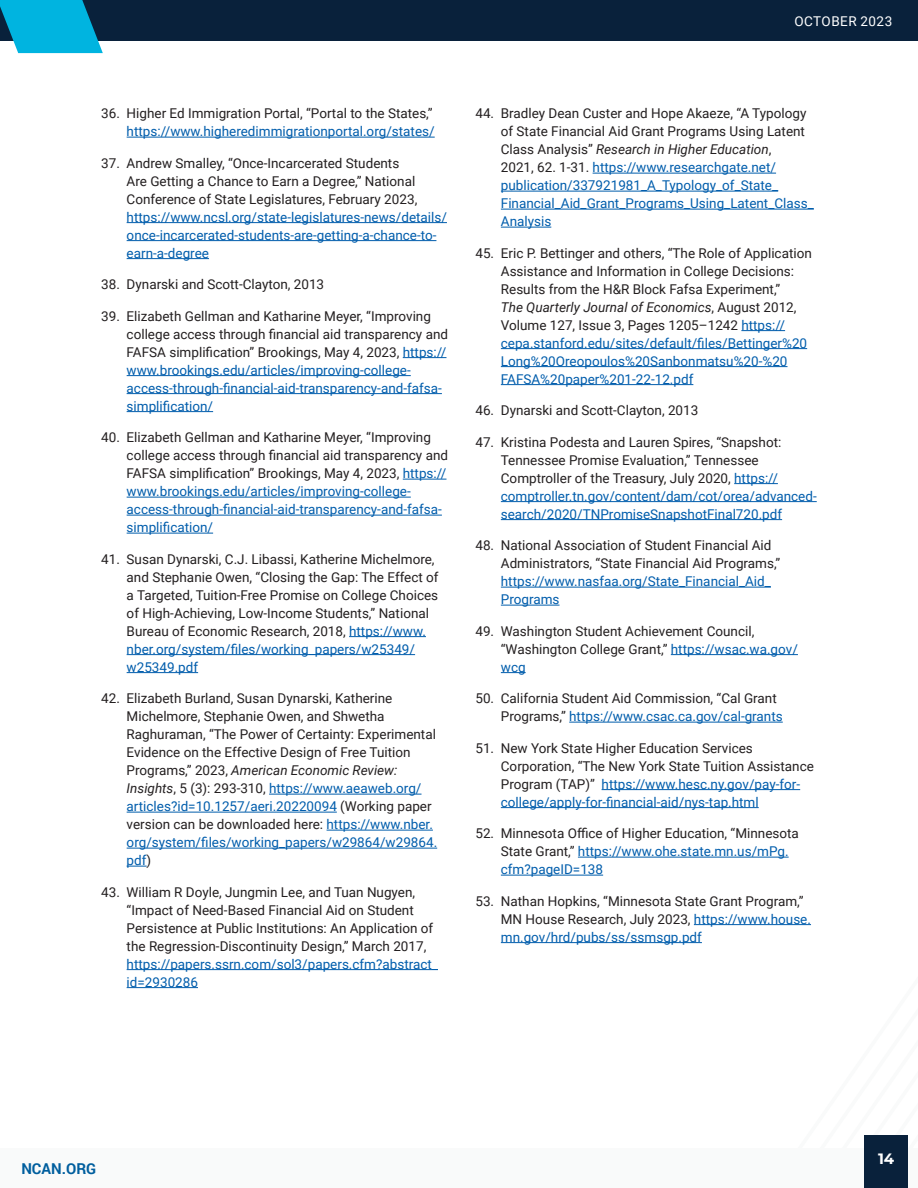
<style>
.page{position:relative;width:918px;height:1188px;background:#fff}
.page>*{position:absolute;margin:0;border:0;box-sizing:border-box;transform-origin:0 0}
.t1{font:700 15px "Roboto";color:#005e9e}
.t2{font:700 15px "Montserrat";color:#fff}
.t3{font:13.5px/18px "Roboto";color:#231f20}
.t4{font:13.5px/18px "Roboto";color:#015dac}
.t5{font:13.5px "Roboto";letter-spacing:.035em;color:#fff}
.s1{color:#015dac}
.s2{font-style:italic}
.s3{color:#231f20}
.s4{font-style:italic;color:#231f20}
</style>
<div class="page">
<div style="left:0;top:1148px;width:918px;height:40px;background:#f9fafa"></div>
<div style="left:864px;top:1135px;width:44px;height:53px;background:#09213b"></div>
<div style="left:0;top:0;width:918px;height:40px;background:#09213b"></div>
<svg style="left:0;top:0;width:103px;height:53px"></svg>
<hr style="left:127px;top:137px;width:308px;height:1px;background:#015dac">
<hr style="left:127px;top:222px;width:320px;height:1px;background:#015dac">
<hr style="left:127px;top:240px;width:309px;height:1px;background:#015dac">
<hr style="left:127px;top:258px;width:82px;height:1px;background:#015dac">
<hr style="left:403px;top:357px;width:43px;height:1px;background:#015dac">
<hr style="left:127px;top:375px;width:284px;height:1px;background:#015dac">
<hr style="left:127px;top:393px;width:315px;height:1px;background:#015dac">
<hr style="left:127px;top:411px;width:86px;height:1px;background:#015dac">
<hr style="left:403px;top:479px;width:43px;height:1px;background:#015dac">
<hr style="left:127px;top:497px;width:284px;height:1px;background:#015dac">
<hr style="left:127px;top:515px;width:315px;height:1px;background:#015dac">
<hr style="left:127px;top:533px;width:86px;height:1px;background:#015dac">
<hr style="left:349px;top:636px;width:77px;height:1px;background:#015dac">
<hr style="left:127px;top:654px;width:288px;height:1px;background:#015dac">
<hr style="left:127px;top:672px;width:71px;height:1px;background:#015dac">
<hr style="left:269px;top:794px;width:153px;height:1px;background:#015dac">
<hr style="left:127px;top:812px;width:210px;height:1px;background:#015dac">
<hr style="left:327px;top:830px;width:106px;height:1px;background:#015dac">
<hr style="left:127px;top:848px;width:310px;height:1px;background:#015dac">
<svg style="left:127px;top:866px;width:20px;height:1px"></svg>
<hr style="left:127px;top:969px;width:311px;height:1px;background:#015dac">
<hr style="left:127px;top:987px;width:71px;height:1px;background:#015dac">
<hr style="left:593px;top:173px;width:183px;height:1px;background:#015dac">
<hr style="left:501px;top:191px;width:277px;height:1px;background:#015dac">
<hr style="left:501px;top:209px;width:313px;height:1px;background:#015dac">
<hr style="left:501px;top:227px;width:50px;height:1px;background:#015dac">
<hr style="left:741px;top:330px;width:44px;height:1px;background:#015dac">
<hr style="left:501px;top:348px;width:306px;height:1px;background:#015dac">
<hr style="left:501px;top:366px;width:287px;height:1px;background:#015dac">
<hr style="left:501px;top:384px;width:192px;height:1px;background:#015dac">
<hr style="left:734px;top:483px;width:44px;height:1px;background:#015dac">
<hr style="left:501px;top:501px;width:316px;height:1px;background:#015dac">
<hr style="left:501px;top:519px;width:281px;height:1px;background:#015dac">
<hr style="left:501px;top:587px;width:270px;height:1px;background:#015dac">
<hr style="left:501px;top:605px;width:59px;height:1px;background:#015dac">
<hr style="left:671px;top:654px;width:127px;height:1px;background:#015dac">
<svg style="left:501px;top:672px;width:25px;height:1px"></svg>
<hr style="left:569px;top:722px;width:214px;height:1px;background:#015dac">
<hr style="left:602px;top:789px;width:198px;height:1px;background:#015dac">
<hr style="left:501px;top:807px;width:258px;height:1px;background:#015dac">
<hr style="left:578px;top:857px;width:211px;height:1px;background:#015dac">
<hr style="left:501px;top:875px;width:102px;height:1px;background:#015dac">
<hr style="left:694px;top:924px;width:117px;height:1px;background:#015dac">
<hr style="left:501px;top:942px;width:201px;height:1px;background:#015dac">
<p class="t5" style="left:794px;top:11px;width:99px">OCTOBER 2023</p>
<p class="t3" style="left:101px;top:104px;width:335px;text-align:right">36. Higher Ed Immigration Portal, “Portal to the States,” <span class="s1">https://www.higheredimmigrationportal.org/states/</span></p>
<p class="t3" style="left:127px;top:153px;width:322px;text-indent:-25px">37. Andrew Smalley, “Once-Incarcerated Students<br>Are Getting a Chance to Earn a Degree,” National Conference of State Legislatures, February 2023, <span class="s1">https://www.ncsl.org/state-legislatures-news/details/ once-incarcerated-students-are-getting-a-chance-to&shy;earn-a-degree</span></p>
<p class="t3" style="left:101px;top:275px;width:224px">38. Dynarski and Scott-Clayton, 2013</p>
<p class="t3" style="left:127px;top:306px;width:323px;text-indent:-25px">39. Elizabeth Gellman and Katharine Meyer, “Improving college access through financial aid transparency and FAFSA simplification” Brookings, May 4, 2023, <span class="s1">https:// www.brookings.edu/articles/improving-college&shy;access-through-financial-aid-transparency-and-fafsa&shy;simplification/</span></p>
<p class="t3" style="left:127px;top:428px;width:323px;text-indent:-25px">40. Elizabeth Gellman and Katharine Meyer, “Improving college access through financial aid transparency and FAFSA simplification” Brookings, May 4, 2023, <span class="s1">https:// www.brookings.edu/articles/improving-college&shy;access-through-financial-aid-transparency-and-fafsa&shy;simplification/</span></p>
<p class="t3" style="left:127px;top:549px;width:313px;text-indent:-25px">41. Susan Dynarski, C.J. Libassi, Katherine Michelmore, and Stephanie Owen, “Closing the Gap: The Effect of a Targeted, Tuition-Free Promise on College Choices of High-Achieving, Low-Income Students,” National Bureau of Economic Research, 2018, <span class="s1">https://www. nber.org/system/files/working_papers/w25349/ w25349.pdf</span></p>
<p class="t3" style="left:127px;top:689px;width:312px;text-indent:-25px">42. Elizabeth Burland, Susan Dynarski, Katherine Michelmore, Stephanie Owen, and Shwetha Raghuraman, “The Power of Certainty: Experimental Evidence on the Effective Design of Free Tuition Programs,” 2023, <span class="s2">American Economic Review:<br>Insights</span>, 5 (3): 293-310, <span class="s1">https://www.aeaweb.org/ articles?id=10.1257/aeri.20220094</span> (Working paper version can be downloaded here: <span class="s1">https://www.nber. org/system/files/working_papers/w29864/w29864. pdf</span>)</p>
<p class="t3" style="left:127px;top:882px;width:313px;text-indent:-25px">43. William R Doyle, Jungmin Lee, and Tuan Nugyen, “Impact of Need-Based Financial Aid on Student Persistence at Public Institutions: An Application of the Regression-Discontinuity Design,” March 2017, <span class="s1">https://papers.ssrn.com/sol3/papers.cfm?abstract_ id=2930286</span></p>
<p class="t4" style="left:501px;top:104px;width:315px;text-indent:-25px"><span class="s3">44. Bradley Dean Custer and Hope Akaeze, “A Typology of State Financial Aid Grant Programs Using Latent Class Analysis”</span> <span class="s4">Research in Higher Education</span><span class="s3">,<br>2021, 62. 1-31.</span> https://www.researchgate.net/ publication/337921981_A_Typology_of_State_ Financial_Aid_Grant_Programs_Using_Latent_Class_ Analysis</p>
<p class="t3" style="left:501px;top:243px;width:313px;text-indent:-25px">45. Eric P. Bettinger and others, “The Role of Application Assistance and Information in College Decisions:<br>Results from the H&amp;R Block Fafsa Experiment,”<br><span class="s2">The Quarterly Journal of Economics</span>, August 2012, Volume 127, Issue 3, Pages 1205–1242 <span class="s1">https:// cepa.stanford.edu/sites/default/files/Bettinger%20<br>Long%20Oreopoulos%20Sanbonmatsu%20-%20<br>FAFSA%20paper%201-22-12.pdf</span></p>
<p class="t3" style="left:475px;top:401px;width:224px">46. Dynarski and Scott-Clayton, 2013</p>
<p class="t3" style="left:501px;top:432px;width:317px;text-indent:-25px">47. Kristina Podesta and Lauren Spires, “Snapshot:<br>Tennessee Promise Evaluation,” Tennessee Comptroller of the Treasury, July 2020, <span class="s1">https:// comptroller.tn.gov/content/dam/cot/orea/advanced&shy;search/2020/TNPromiseSnapshotFinal720.pdf</span></p>
<p class="t3" style="left:501px;top:536px;width:281px;text-indent:-25px">48. National Association of Student Financial Aid Administrators, “State Financial Aid Programs,” <span class="s1">https://www.nasfaa.org/State_Financial_Aid_ Programs</span></p>
<p class="t3" style="left:501px;top:621px;width:299px;text-indent:-25px">49. Washington Student Achievement Council, “Washington College Grant,” <span class="s1">https://wsac.wa.gov/ wcg</span></p>
<p class="t3" style="left:501px;top:689px;width:283px;text-indent:-25px">50. California Student Aid Commission, “Cal Grant<br>Programs,” <span class="s1">https://www.csac.ca.gov/cal-grants</span></p>
<p class="t3" style="left:501px;top:738px;width:315px;text-indent:-25px">51. New York State Higher Education Services Corporation, “The New York State Tuition Assistance Program (TAP)” <span class="s1">https://www.hesc.ny.gov/pay-for&shy;college/apply-for-financial-aid/nys-tap.html</span></p>
<p class="t3" style="left:501px;top:824px;width:300px;text-indent:-25px">52. Minnesota Office of Higher Education, “Minnesota<br>State Grant,” <span class="s1">https://www.ohe.state.mn.us/mPg. cfm?pageID=138</span></p>
<p class="t3" style="left:501px;top:891px;width:312px;text-indent:-25px">53. Nathan Hopkins, “Minnesota State Grant Program,”<br>MN House Research, July 2023, <span class="s1">https://www.house. mn.gov/hrd/pubs/ss/ssmsgp.pdf</span></p>
<p class="t1" style="left:21px;top:1158px;width:76px">NCAN.ORG</p>
<p class="t2" style="left:878px;top:1147px;width:18px">14</p>
</div>
